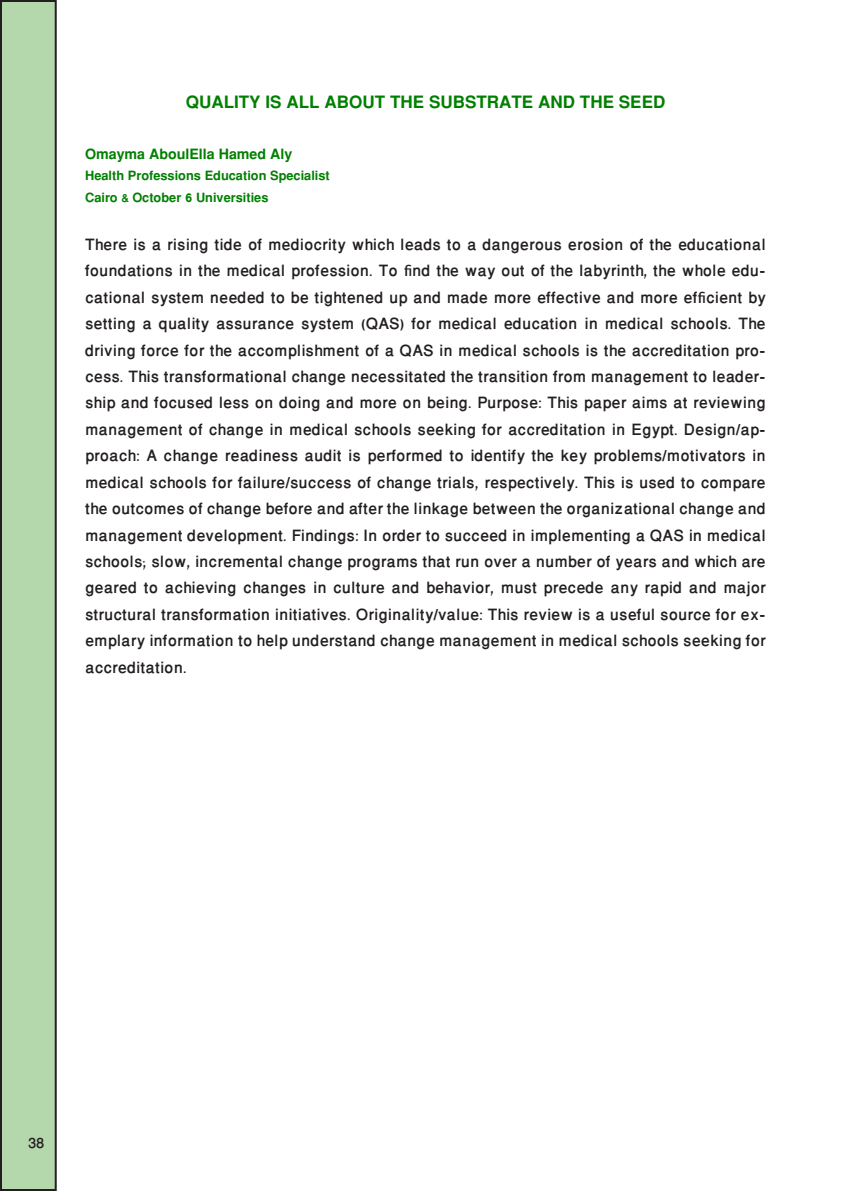
<style>
.page{position:relative;width:851px;height:1191px;background:#fff}
.page>*{position:absolute;margin:0;border:0;box-sizing:border-box;transform-origin:0 0}
.t1{font:700 24px "Win Soft Pro";color:#008000}
.t2{font:500 22px/26.4px "Win Soft Pro";color:#231f20}
.t3{font:700 20px "Win Soft Pro";color:#008000}
.t4{font:500 20px "Win Soft Pro";color:#231f20}
.t5{font:700 18px "Win Soft Pro";color:#008000}
</style>
<div class="page">
<div style="left:1px;top:1px;width:55px;height:1189px;background:#b5d7ac"></div>
<div style="left:0;top:0;width:57px;height:1191px;border:2px solid #231f20"></div>
<p class="t1" style="left:186px;top:84px;width:481px">QUALITY IS ALL ABOUT THE SUBSTRATE AND THE SEED</p>
<p class="t3" style="left:85px;top:139px;width:209px">Omayma AboulElla Hamed Aly</p>
<p class="t5" style="left:85px;top:162px;width:246px">Health Professions Education Specialist</p>
<p class="t5" style="left:85px;top:184px;width:185px">Cairo &amp; October 6 Universities</p>
<p class="t2" style="left:85px;top:231px;width:682px">There is a rising tide of mediocrity which leads to a dangerous erosion of the educational foundations in the medical profession. To find the way out of the labyrinth, the whole educ&shy;cational system needed to be tightened up and made more effective and more efficient by setting a quality assurance system (QAS) for medical education in medical schools. The driving force for the accomplishment of a QAS in medical schools is the accreditation proc&shy;cess. This transformational change necessitated the transition from management to leaders ship and focused less on doing and more on being. Purpose: This paper aims at reviewing management of change in medical schools seeking for accreditation in Egypt. Design/app proach: A change readiness audit is performed to identify the key problems/motivators in medical schools for failure/success of change trials, respectively. This is used to compare the outcomes of change before and after the linkage between the organizational change and management development. Findings: In order to succeed in implementing a QAS in medical schools; slow, incremental change programs that run over a number of years and which are geared to achieving changes in culture and behavior, must precede any rapid and major structural transformation initiatives. Originality/value: This review is a useful source for exe emplary information to help understand change management in medical schools seeking for accreditation.</p>
<p class="t4" style="left:28px;top:1129px;width:9px">38</p>
</div>
